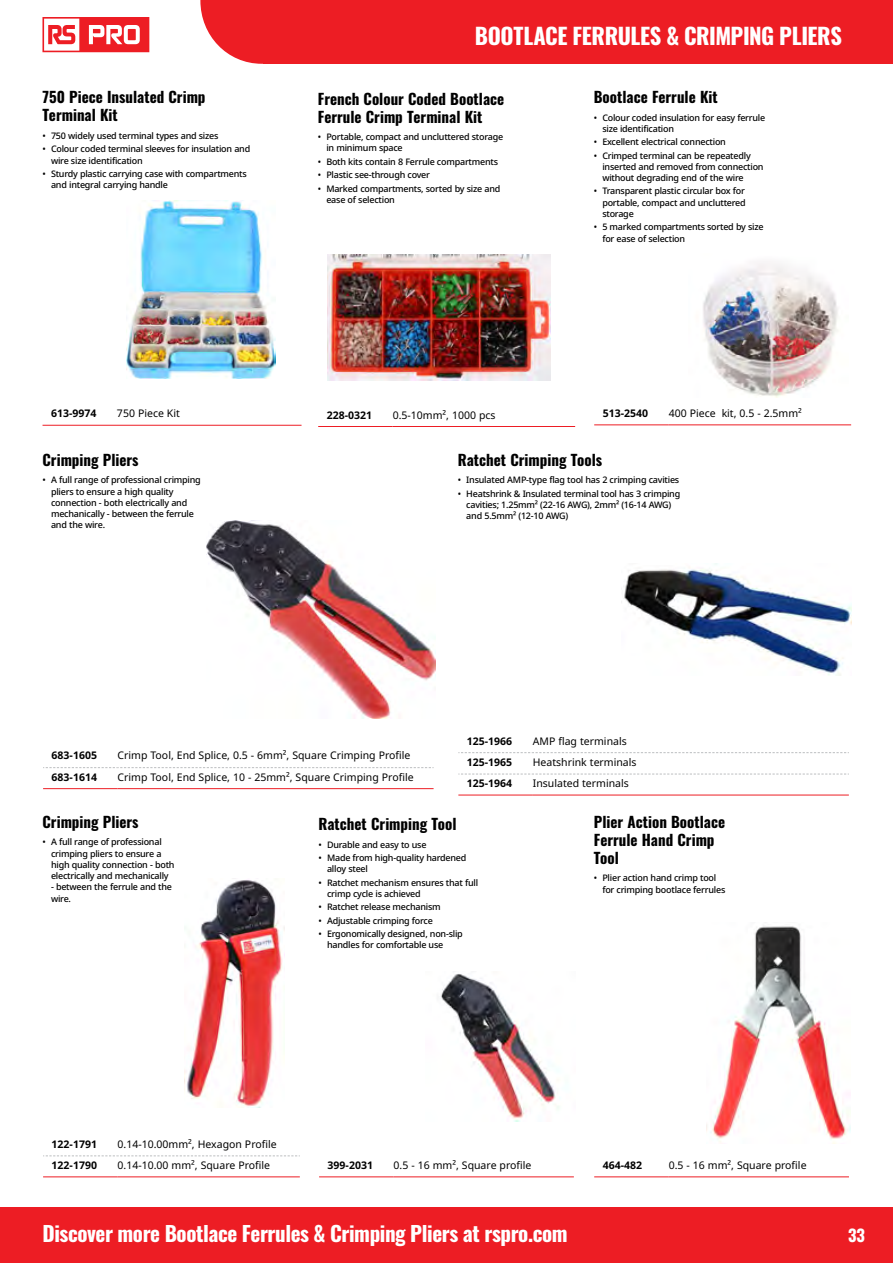
<style>
.page{position:relative;width:893px;height:1263px;background:#fff}
.page>*{position:absolute;margin:0;border:0;box-sizing:border-box;transform-origin:0 0}
.t1{font:700 22.5px "Oswald";letter-spacing:-.02em;color:#fff}
.t2{font:700 21px "Oswald";letter-spacing:-.02em;color:#fff}
.t3{font:700 16.5px "Oswald";color:#fff}
.t4{font:700 15px/18px "Oswald";color:#000}
.t5{font:10.5px "Noto Sans";color:#000}
.t6{font:700 10.5px "Noto Sans";color:#000}
.t7{font:500 9px/11.2px "Noto Sans";letter-spacing:-.025em;color:#000}
</style>
<div class="page">
<div style="left:200px;top:0;width:693px;height:64px;background:#ed1d24"></div>
<svg style="left:42px;top:17px;width:107px;height:35px"></svg>
<div style="left:4px;top:1208px;width:889px;height:55px;background:#ed1d24"></div>
<hr style="left:0;top:1208px;width:4px;height:55px;background:#ed1d24">
<hr style="left:43px;top:425px;width:74px;height:1px;background:#ed1d24">
<hr style="left:117px;top:425px;width:185px;height:1px;background:#ed1d24">
<img style="left:127px;top:201px;width:148px;height:178px">
<hr style="left:318px;top:426px;width:75px;height:1px;background:#ed1d24">
<hr style="left:393px;top:426px;width:182px;height:1px;background:#ed1d24">
<img style="left:327px;top:254px;width:223px;height:126px">
<hr style="left:594px;top:424px;width:75px;height:1px;background:#ed1d24">
<hr style="left:669px;top:424px;width:182px;height:1px;background:#ed1d24">
<img style="left:703px;top:263px;width:135px;height:134px">
<svg style="left:43px;top:767px;width:391px;height:1px"></svg>
<hr style="left:43px;top:788px;width:75px;height:1px;background:#ed1d24">
<hr style="left:118px;top:788px;width:316px;height:1px;background:#ed1d24">
<img style="left:206px;top:521px;width:230px;height:197px">
<svg style="left:43px;top:1155px;width:257px;height:1px"></svg>
<hr style="left:43px;top:1176px;width:75px;height:1px;background:#ed1d24">
<hr style="left:118px;top:1176px;width:182px;height:1px;background:#ed1d24">
<img style="left:185px;top:878px;width:97px;height:230px">
<hr style="left:594px;top:1176px;width:75px;height:1px;background:#ed1d24">
<hr style="left:669px;top:1176px;width:180px;height:1px;background:#ed1d24">
<img style="left:706px;top:925px;width:144px;height:218px">
<hr style="left:319px;top:1176px;width:75px;height:1px;background:#ed1d24">
<hr style="left:394px;top:1176px;width:180px;height:1px;background:#ed1d24">
<img style="left:441px;top:974px;width:118px;height:147px">
<svg style="left:458px;top:752px;width:391px;height:1px"></svg>
<svg style="left:458px;top:774px;width:391px;height:1px"></svg>
<hr style="left:458px;top:795px;width:75px;height:1px;background:#ed1d24">
<hr style="left:533px;top:795px;width:316px;height:1px;background:#ed1d24">
<img style="left:621px;top:564px;width:230px;height:112px">
<h3 class="t4" style="left:43px;top:89px;width:165px">750 Piece Insulated Crimp<br>Terminal Kit</h3>
<p class="t7" style="left:43px;top:130px;width:177px">• 750 widely used terminal types and sizes</p>
<p class="t7" style="left:51px;top:144px;width:201px;text-indent:-9px">• Colour coded terminal sleeves for insulation and wire size identification</p>
<p class="t7" style="left:51px;top:168px;width:197px;text-indent:-9px">• Sturdy plastic carrying case with compartments and integral carrying handle</p>
<p class="t6" style="left:51px;top:407px;width:47px">613-9974</p>
<p class="t5" style="left:117px;top:406px;width:64px">750 Piece Kit</p>
<h3 class="t4" style="left:43px;top:451px;width:98px">Crimping Pliers</h3>
<p class="t7" style="left:51px;top:475px;width:151px;text-indent:-9px">• A full range of professional crimping pliers to ensure a high quality connection - both electrically and mechanically - between the ferrule and the wire.</p>
<h1 class="t1" style="left:475px;top:24px;width:369px">BOOTLACE FERRULES &amp; CRIMPING PLIERS</h1>
<h3 class="t4" style="left:318px;top:90px;width:188px">French Colour Coded Bootlace<br>Ferrule Crimp Terminal Kit</h3>
<p class="t7" style="left:326px;top:131px;width:178px;text-indent:-9px">• Portable, compact and uncluttered storage in minimum space</p>
<p class="t7" style="left:318px;top:156px;width:182px">• Both kits contain 8 Ferrule compartments</p>
<p class="t7" style="left:318px;top:169px;width:114px">• Plastic see-through cover</p>
<p class="t7" style="left:326px;top:183px;width:176px;text-indent:-9px">• Marked compartments, sorted by size and ease of selection</p>
<p class="t6" style="left:327px;top:409px;width:47px">228-0321</p>
<p class="t5" style="left:393px;top:407px;width:104px">0.5-10mm², 1000 pcs</p>
<h3 class="t4" style="left:594px;top:89px;width:125px">Bootlace Ferrule Kit</h3>
<p class="t7" style="left:602px;top:112px;width:164px;text-indent:-9px">• Colour coded insulation for easy ferrule size identification</p>
<p class="t7" style="left:594px;top:136px;width:134px">• Excellent electrical connection</p>
<p class="t7" style="left:602px;top:150px;width:163px;text-indent:-9px">• Crimped terminal can be repeatedly inserted and removed from connection without degrading end of the wire</p>
<p class="t7" style="left:602px;top:186px;width:145px;text-align:justify;text-indent:-9px">• Transparent plastic circular box for portable, compact and uncluttered storage</p>
<p class="t7" style="left:602px;top:222px;width:163px;text-indent:-9px">• 5 marked compartments sorted by size for ease of selection</p>
<p class="t6" style="left:603px;top:407px;width:47px">513-2540</p>
<p class="t5" style="left:669px;top:406px;width:135px">400 Piece kit, 0.5 - 2.5mm²</p>
<h3 class="t4" style="left:458px;top:451px;width:146px">Ratchet Crimping Tools</h3>
<p class="t7" style="left:458px;top:475px;width:223px">• Insulated AMP-type flag tool has 2 crimping cavities</p>
<p class="t7" style="left:466px;top:488px;width:215px;text-indent:-9px">• Heatshrink &amp; Insulated terminal tool has 3 crimping cavities; 1.25mm² (22-16 AWG), 2mm² (16-14 AWG) and 5.5mm² (12-10 AWG)</p>
<p class="t6" style="left:52px;top:750px;width:47px">683-1605</p>
<p class="t5" style="left:118px;top:748px;width:294px">Crimp Tool, End Splice, 0.5 - 6mm², Square Crimping Profile</p>
<p class="t6" style="left:52px;top:771px;width:47px">683-1614</p>
<p class="t5" style="left:118px;top:770px;width:298px">Crimp Tool, End Splice, 10 - 25mm², Square Crimping Profile</p>
<p class="t6" style="left:467px;top:735px;width:47px">125-1966</p>
<p class="t5" style="left:533px;top:733px;width:95px">AMP flag terminals</p>
<p class="t6" style="left:467px;top:756px;width:47px">125-1965</p>
<p class="t5" style="left:533px;top:755px;width:105px">Heatshrink terminals</p>
<p class="t6" style="left:467px;top:777px;width:47px">125-1964</p>
<p class="t5" style="left:533px;top:776px;width:98px">Insulated terminals</p>
<h3 class="t4" style="left:43px;top:814px;width:98px">Crimping Pliers</h3>
<p class="t7" style="left:51px;top:837px;width:125px;text-indent:-9px">• A full range of professional crimping pliers to ensure a high quality connection - both electrically and mechanically</p>
<p class="t7" style="left:51px;top:882px;width:123px">- between the ferrule and the wire.</p>
<h3 class="t4" style="left:318px;top:816px;width:140px">Ratchet Crimping Tool</h3>
<p class="t7" style="left:318px;top:839px;width:110px">• Durable and easy to use</p>
<p class="t7" style="left:327px;top:852px;width:141px;text-indent:-9px">• Made from high-quality hardened alloy steel</p>
<p class="t7" style="left:327px;top:877px;width:153px;text-indent:-9px">• Ratchet mechanism ensures that full crimp cycle is achieved</p>
<p class="t7" style="left:318px;top:902px;width:124px">• Ratchet release mechanism</p>
<p class="t7" style="left:318px;top:915px;width:116px">• Adjustable crimping force</p>
<p class="t7" style="left:327px;top:928px;width:137px;text-indent:-9px">• Ergonomically designed, non-slip handles for comfortable use</p>
<h3 class="t4" style="left:594px;top:814px;width:133px">Plier Action Bootlace<br>Ferrule Hand Crimp<br>Tool</h3>
<p class="t7" style="left:602px;top:873px;width:125px;text-indent:-9px">• Plier action hand crimp tool for crimping bootlace ferrules</p>
<p class="t6" style="left:52px;top:1138px;width:47px">122-1791</p>
<p class="t5" style="left:118px;top:1136px;width:161px">0.14-10.00mm², Hexagon Profile</p>
<p class="t6" style="left:52px;top:1159px;width:47px">122-1790</p>
<p class="t5" style="left:118px;top:1158px;width:154px">0.14-10.00 mm², Square Profile</p>
<p class="t6" style="left:328px;top:1159px;width:47px">399-2031</p>
<p class="t5" style="left:394px;top:1158px;width:139px">0.5 - 16 mm², Square profile</p>
<p class="t6" style="left:603px;top:1159px;width:41px">464-482</p>
<p class="t5" style="left:669px;top:1158px;width:139px">0.5 - 16 mm², Square profile</p>
<h2 class="t2" style="left:42px;top:1222px;width:527px">Discover more Bootlace Ferrules &amp; Crimping Pliers at rspro.com</h2>
<h3 class="t3" style="left:848px;top:1226px;width:18px">33</h3>
</div>
